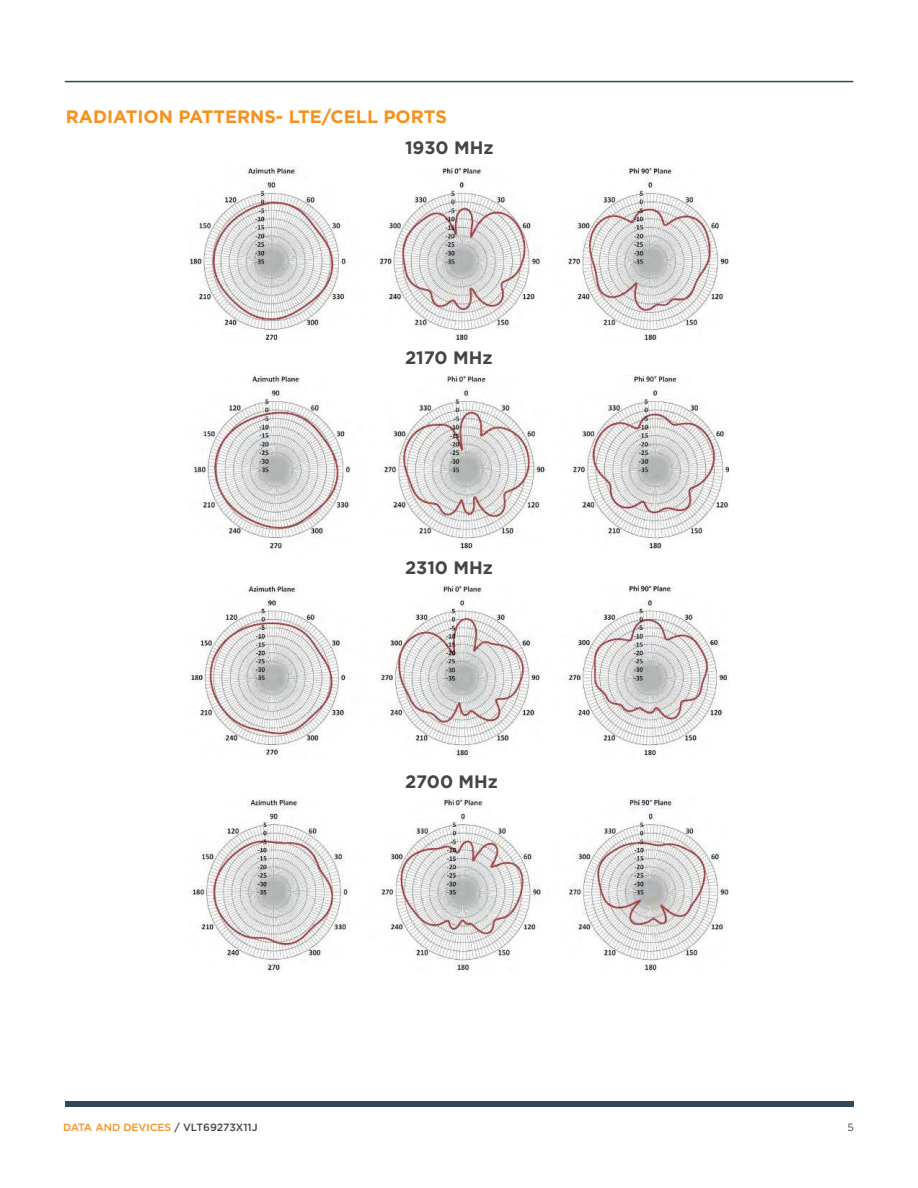
<style>
.page{position:relative;width:918px;height:1188px;background:#fff}
.page>*{position:absolute;margin:0;border:0;box-sizing:border-box;transform-origin:0 0}
.t1{font:700 18px "Gotham";color:#f7901d}
.t2{font:700 18px "Gotham";color:#454547}
.t3{font:500 10.5px "Gotham";color:#f7901d}
.t4{font:10.5px "Gotham";color:#454547}
.s1{color:#454547}
</style>
<div class="page">
<hr style="left:65px;top:81px;width:788px;height:1px;background:#2d4856">
<div style="left:65px;top:1101px;width:788px;height:6px;background:#2d4856"></div>
<img style="left:189px;top:167px;width:540px;height:174px">
<img style="left:193px;top:376px;width:536px;height:174px">
<img style="left:189px;top:585px;width:540px;height:173px">
<img style="left:189px;top:799px;width:540px;height:173px">
<p class="t1" style="left:66px;top:109px;width:383px">RADIATION PATTERNS- LTE/CELL PORTS</p>
<p class="t2" style="left:405px;top:139px;width:90px">1930 MHz</p>
<p class="t2" style="left:405px;top:349px;width:89px">2170 MHz</p>
<p class="t2" style="left:405px;top:559px;width:89px">2310 MHz</p>
<p class="t2" style="left:405px;top:773px;width:95px">2700 MHz</p>
<p class="t3" style="left:63px;top:1123px;width:196px">DATA AND DEVICES <span class="s1">/ VLT69273X11J</span></p>
<p class="t4" style="left:847px;top:1123px;width:8px">5</p>
</div>
